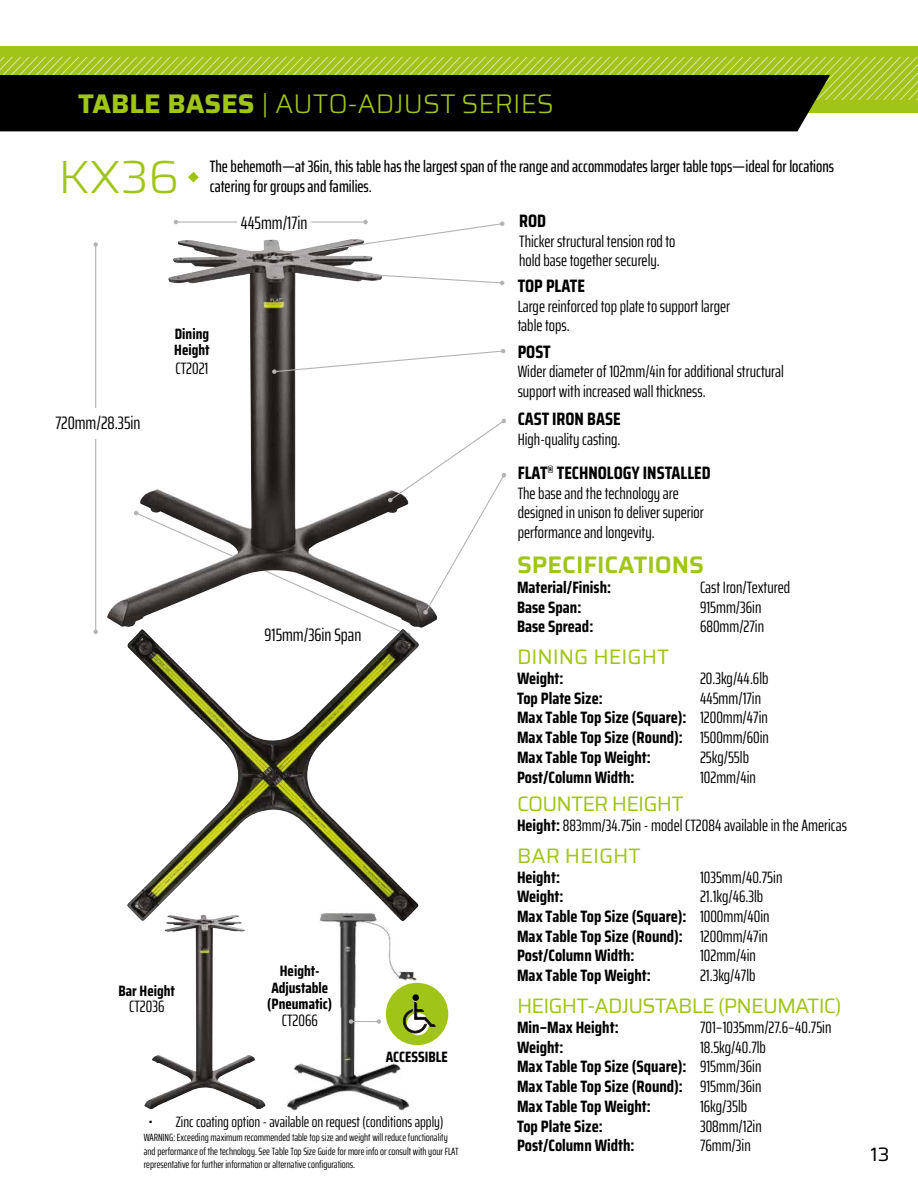
<style>
.page{position:relative;width:918px;height:1188px;background:#fff}
.page>*{position:absolute;margin:0;border:0;box-sizing:border-box;transform-origin:0 0}
.t1{font:300 46.5px "Saira";color:#a0c518}
.t2{font:300 27px "Saira";color:#a0c518}
.t3{font:600 24px "Saira";color:#a0c518}
.t4{font:21px "Saira";letter-spacing:-.04em;color:#a0c518}
.t5{font:21px "Saira";color:#a0c518}
.t6{font:19.5px "Saira";color:#000}
.t7{font:700 18px "Saira Condensed";color:#000}
.t8{font:extra-condensed 18px "Saira";color:#000}
.t9{font:extra-condensed 16.5px/19.5px "Saira";color:#000}
.t10{font:700 16.5px/19.8px "Saira Condensed";color:#000;text-align:justify}
.t11{font:500 extra-condensed 16.5px/19.5px "Saira";color:#000}
.t12{font:700 15px/16.5px "Saira Condensed";color:#000}
.t13{font:extra-condensed 15px "Saira";color:#000}
.t14{font:extra-condensed 10.5px/13.5px "Saira";color:#000}
.s1{font-weight:700}
.s2{font-family:"Saira";font-weight:400;font-stretch:extra-condensed}
.s3{font-family:"Saira Condensed";font-weight:700;font-stretch:normal}
</style>
<div class="page">
<div style="left:0;top:46px;width:918px;height:67px;background:#a0c518"></div>
<svg style="left:0;top:57px;width:918px;height:43px"></svg>
<div style="left:0;top:75px;width:830px;height:56px;background:#000"></div>
<img style="left:287px;top:922px;width:132px;height:190px">
<img style="left:107px;top:239px;width:247px;height:388px">
<hr style="left:95px;top:244px;width:1px;height:388px;background:#b5b2b2">
<svg style="left:93px;top:242px;width:5px;height:5px"></svg>
<svg style="left:93px;top:630px;width:5px;height:4px"></svg>
<div style="left:40px;top:409px;width:116px;height:30px;background:#fff"></div>
<svg style="left:362px;top:272px;width:142px;height:13px"></svg>
<svg style="left:272px;top:349px;width:233px;height:25px"></svg>
<svg style="left:134px;top:419px;width:372px;height:210px"></svg>
<hr style="left:176px;top:221px;width:190px;height:2px;background:#b5b2b2">
<svg style="left:174px;top:220px;width:4px;height:4px"></svg>
<svg style="left:271px;top:220px;width:233px;height:40px"></svg>
<div style="left:237px;top:208px;width:74px;height:23px;background:#fff"></div>
<svg style="left:188px;top:172px;width:11px;height:11px"></svg>
<img style="left:144px;top:922px;width:122px;height:187px">
<img style="left:127px;top:629px;width:292px;height:293px">
<div style="left:386px;top:983px;width:62px;height:62px;background:#a0c518;border-radius:50%"></div>
<div style="left:413px;top:994px;width:6px;height:7px;background:#000;border-radius:50%"></div>
<svg style="left:403px;top:1002px;width:32px;height:32px"></svg>
<svg style="left:349px;top:1019px;width:32px;height:5px"></svg>
<h2 class="t2" style="left:78px;top:84px;width:477px"><span class="s1">TABLE BASES</span> | AUTO-ADJUST SERIES</h2>
<h1 class="t1" style="left:58px;top:143px;width:122px">KX36</h1>
<p class="t11" style="left:210px;top:156px;width:626px">The behemoth—at 36in, this table has the largest span of the range and accommodates larger table tops—ideal for locations catering for groups and families.</p>
<p class="t8" style="left:241px;top:209px;width:68px">445mm/17in</p>
<p class="t8" style="left:55px;top:409px;width:87px">720mm/28.35in</p>
<p class="t12" style="left:174px;top:325px;width:37px">Dining<br>Height</p>
<p class="t9" style="left:175px;top:358px;width:34px">CT2021</p>
<p class="t8" style="left:265px;top:622px;width:98px">915mm/36in Span</p>
<p class="t12" style="left:119px;top:982px;width:58px">Bar Height</p>
<p class="t9" style="left:129px;top:996px;width:37px">CT2036</p>
<p class="t12" style="left:267px;top:963px;width:66px;text-align:center">Height-<br>Adjustable (Pneumatic)</p>
<p class="t9" style="left:282px;top:1010px;width:38px">CT2066</p>
<p class="t12" style="left:386px;top:1048px;width:63px">ACCESSIBLE</p>
<p class="t13" style="left:149px;top:1111px;width:296px">• Zinc coating option - available on request (conditions apply)</p>
<p class="t14" style="left:144px;top:1131px;width:316px">WARNING: Exceeding maximum recommended table top size and weight will reduce functionality and performance of the technology. See Table Top Size Guide for more info or consult with your FLAT representative for further information or alternative configurations.</p>
<p class="t7" style="left:519px;top:207px;width:28px">ROD</p>
<p class="t9" style="left:519px;top:231px;width:158px">Thicker structural tension rod to hold base together securely.</p>
<p class="t7" style="left:518px;top:272px;width:69px">TOP PLATE</p>
<p class="t9" style="left:518px;top:296px;width:214px">Large reinforced top plate to support larger table tops.</p>
<p class="t7" style="left:518px;top:338px;width:35px">POST</p>
<p class="t9" style="left:518px;top:361px;width:268px">Wider diameter of 102mm/4in for additional structural support with increased wall thickness.</p>
<p class="t7" style="left:518px;top:405px;width:104px">CAST IRON BASE</p>
<p class="t9" style="left:518px;top:429px;width:104px">High-quality casting.</p>
<p class="t7" style="left:518px;top:459px;width:195px">FLAT<sup>®</sup> TECHNOLOGY INSTALLED</p>
<p class="t9" style="left:518px;top:483px;width:188px">The base and the technology are designed in unison to deliver superior performance and longevity.</p>
<h3 class="t3" style="left:517px;top:546px;width:189px">SPECIFICATIONS</h3>
<p class="t10" style="left:517px;top:577px;width:96px">Material/Finish:</p>
<p class="t9" style="left:700px;top:577px;width:92px">Cast Iron/Textured</p>
<p class="t10" style="left:517px;top:597px;width:66px">Base Span:</p>
<p class="t9" style="left:700px;top:597px;width:63px">915mm/36in</p>
<p class="t10" style="left:517px;top:616px;width:78px">Base Spread:</p>
<p class="t9" style="left:700px;top:616px;width:66px">680mm/27in</p>
<p class="t5" style="left:517px;top:641px;width:154px">DINING HEIGHT</p>
<p class="t10" style="left:517px;top:668px;width:48px">Weight:</p>
<p class="t9" style="left:700px;top:668px;width:70px">20.3kg/44.6lb</p>
<p class="t10" style="left:517px;top:688px;width:87px">Top Plate Size:</p>
<p class="t9" style="left:700px;top:688px;width:63px">445mm/17in</p>
<p class="t10" style="left:517px;top:708px;width:253px">Max Table Top Size (Square): <span class="s2">1200mm/47in </span>Max Table Top Size (Round): <span class="s2">1500mm/60in </span>Max Table Top Weight:</p>
<p class="t9" style="left:700px;top:747px;width:50px">25kg/55lb</p>
<p class="t10" style="left:517px;top:767px;width:119px">Post/Column Width:</p>
<p class="t9" style="left:700px;top:767px;width:57px">102mm/4in</p>
<p class="t4" style="left:517px;top:788px;width:168px">COUNTER HEIGHT</p>
<p class="t9" style="left:517px;top:815px;width:332px"><span class="s3">Height:</span> 883mm/34.75in - model CT2084 available in the Americas</p>
<p class="t5" style="left:517px;top:840px;width:125px">BAR HEIGHT</p>
<p class="t10" style="left:517px;top:867px;width:44px">Height:</p>
<p class="t9" style="left:700px;top:867px;width:84px">1035mm/40.75in</p>
<p class="t10" style="left:517px;top:886px;width:48px">Weight:</p>
<p class="t9" style="left:700px;top:886px;width:65px">21.1kg/46.3lb</p>
<p class="t10" style="left:517px;top:906px;width:254px">Max Table Top Size (Square): <span class="s2">1000mm/40in </span>Max Table Top Size (Round): <span class="s2">1200mm/47in </span>Post/Column Width:</p>
<p class="t9" style="left:700px;top:946px;width:57px">102mm/4in</p>
<p class="t10" style="left:517px;top:965px;width:135px">Max Table Top Weight:</p>
<p class="t9" style="left:700px;top:965px;width:57px">21.3kg/47lb</p>
<p class="t4" style="left:517px;top:990px;width:326px">HEIGHT-ADJUSTABLE (PNEUMATIC)</p>
<p class="t10" style="left:517px;top:1017px;width:103px">Min–Max Height:</p>
<p class="t9" style="left:700px;top:1017px;width:133px">701–1035mm/27.6–40.75in</p>
<p class="t10" style="left:517px;top:1037px;width:48px">Weight:</p>
<p class="t9" style="left:700px;top:1037px;width:67px">18.5kg/40.7lb</p>
<p class="t10" style="left:517px;top:1057px;width:246px">Max Table Top Size (Square): <span class="s2">915mm/36in </span>Max Table Top Size (Round): <span class="s2">915mm/36in </span>Max Table Top Weight:</p>
<p class="t9" style="left:700px;top:1096px;width:49px">16kg/35lb</p>
<p class="t10" style="left:517px;top:1116px;width:87px">Top Plate Size:</p>
<p class="t9" style="left:700px;top:1116px;width:63px">308mm/12in</p>
<p class="t10" style="left:517px;top:1136px;width:119px">Post/Column Width:</p>
<p class="t9" style="left:700px;top:1135px;width:52px">76mm/3in</p>
<p class="t6" style="left:870px;top:1139px;width:21px">13</p>
</div>
